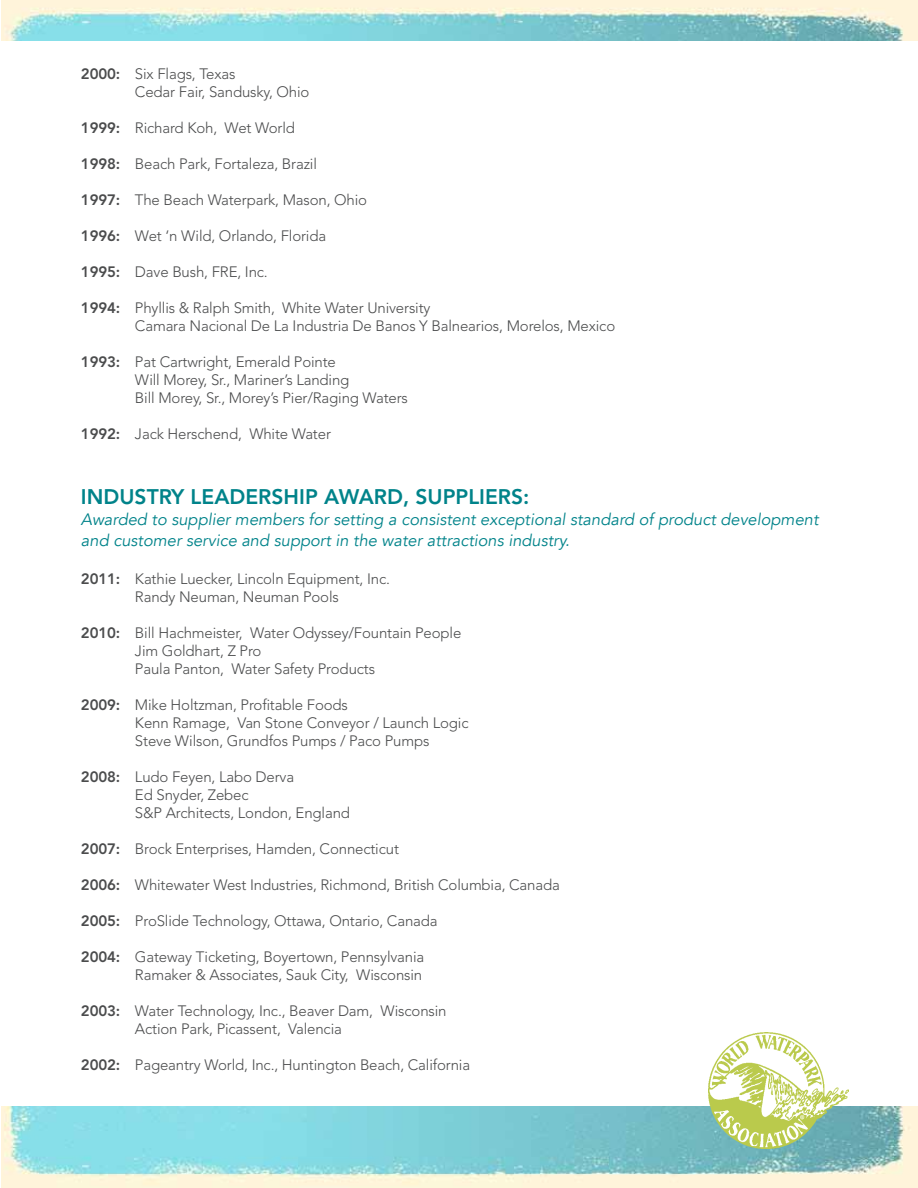
<style>
.page{position:relative;width:918px;height:1188px;background:#fff}
.page>*{position:absolute;margin:0;border:0;box-sizing:border-box;transform-origin:0 0}
.t1{font:800 21px "Avenir LT Std";color:#00838a}
.t2{font:italic 16.5px/21px "Avenir";color:#00838a}
.t3{font:300 15px/18px "Avenir LT Std";letter-spacing:-.01em;color:#4b4c4d}
.s1{font-weight:800}
</style>
<div class="page">
<img style="left:1px;top:1107px;width:917px;height:81px">
<img style="left:1px;top:0;width:917px;height:41px">
<img style="left:709px;top:1032px;width:140px;height:116px">
<p class="t3" style="left:135px;top:65px;width:176px;text-indent:-54px"><span class="s1">2000:</span> Six Flags, Texas<br>Cedar Fair, Sandusky, Ohio</p>
<p class="t3" style="left:81px;top:119px;width:216px"><span class="s1">1999:</span> Richard Koh, Wet World</p>
<p class="t3" style="left:81px;top:155px;width:237px"><span class="s1">1998:</span> Beach Park, Fortaleza, Brazil</p>
<p class="t3" style="left:81px;top:191px;width:288px"><span class="s1">1997:</span> The Beach Waterpark, Mason, Ohio</p>
<p class="t3" style="left:81px;top:227px;width:247px"><span class="s1">1996:</span> Wet ‘n Wild, Orlando, Florida</p>
<p class="t3" style="left:81px;top:263px;width:188px"><span class="s1">1995:</span> Dave Bush, FRE, Inc.</p>
<p class="t3" style="left:135px;top:299px;width:482px;text-indent:-54px"><span class="s1">1994:</span> Phyllis &amp; Ralph Smith, White Water University<br>Camara Nacional De La Industria De Banos Y Balnearios, Morelos, Mexico</p>
<p class="t3" style="left:135px;top:353px;width:275px;text-indent:-54px"><span class="s1">1993:</span> Pat Cartwright, Emerald Pointe<br>Will Morey, Sr., Mariner’s Landing<br>Bill Morey, Sr., Morey’s Pier/Raging Waters</p>
<p class="t3" style="left:81px;top:425px;width:252px"><span class="s1">1992:</span> Jack Herschend, White Water</p>
<h1 class="t1" style="left:81px;top:484px;width:450px">INDUSTRY LEADERSHIP AWARD, SUPPLIERS:</h1>
<p class="t2" style="left:81px;top:509px;width:739px">Awarded to supplier members for setting a consistent exceptional standard of product development and customer service and support in the water attractions industry.</p>
<p class="t3" style="left:81px;top:570px;width:310px;text-align:center"><span class="s1">2011:</span> Kathie Luecker, Lincoln Equipment, Inc.<br>Randy Neuman, Neuman Pools</p>
<p class="t3" style="left:135px;top:624px;width:328px;text-indent:-54px"><span class="s1">2010:</span> Bill Hachmeister, Water Odyssey/Fountain People<br>Jim Goldhart, Z Pro<br>Paula Panton, Water Safety Products</p>
<p class="t3" style="left:135px;top:696px;width:335px;text-indent:-54px"><span class="s1">2009:</span> Mike Holtzman, Profitable Foods<br>Kenn Ramage, Van Stone Conveyor / Launch Logic<br>Steve Wilson, Grundfos Pumps / Paco Pumps</p>
<p class="t3" style="left:135px;top:768px;width:217px;text-indent:-54px"><span class="s1">2008:</span> Ludo Feyen, Labo Derva<br>Ed Snyder, Zebec<br>S&amp;P Architects, London, England</p>
<p class="t3" style="left:81px;top:840px;width:319px"><span class="s1">2007:</span> Brock Enterprises, Hamden, Connecticut</p>
<p class="t3" style="left:81px;top:876px;width:480px"><span class="s1">2006:</span> Whitewater West Industries, Richmond, British Columbia, Canada</p>
<p class="t3" style="left:81px;top:912px;width:358px"><span class="s1">2005:</span> ProSlide Technology, Ottawa, Ontario, Canada</p>
<p class="t3" style="left:81px;top:948px;width:345px;text-align:right"><span class="s1">2004:</span> Gateway Ticketing, Boyertown, Pennsylvania<br>Ramaker &amp; Associates, Sauk City, Wisconsin</p>
<p class="t3" style="left:135px;top:1002px;width:313px;text-indent:-54px"><span class="s1">2003:</span> Water Technology, Inc., Beaver Dam, Wisconsin<br>Action Park, Picassent, Valencia</p>
<p class="t3" style="left:81px;top:1056px;width:391px"><span class="s1">2002:</span> Pageantry World, Inc., Huntington Beach, California</p>
</div>
